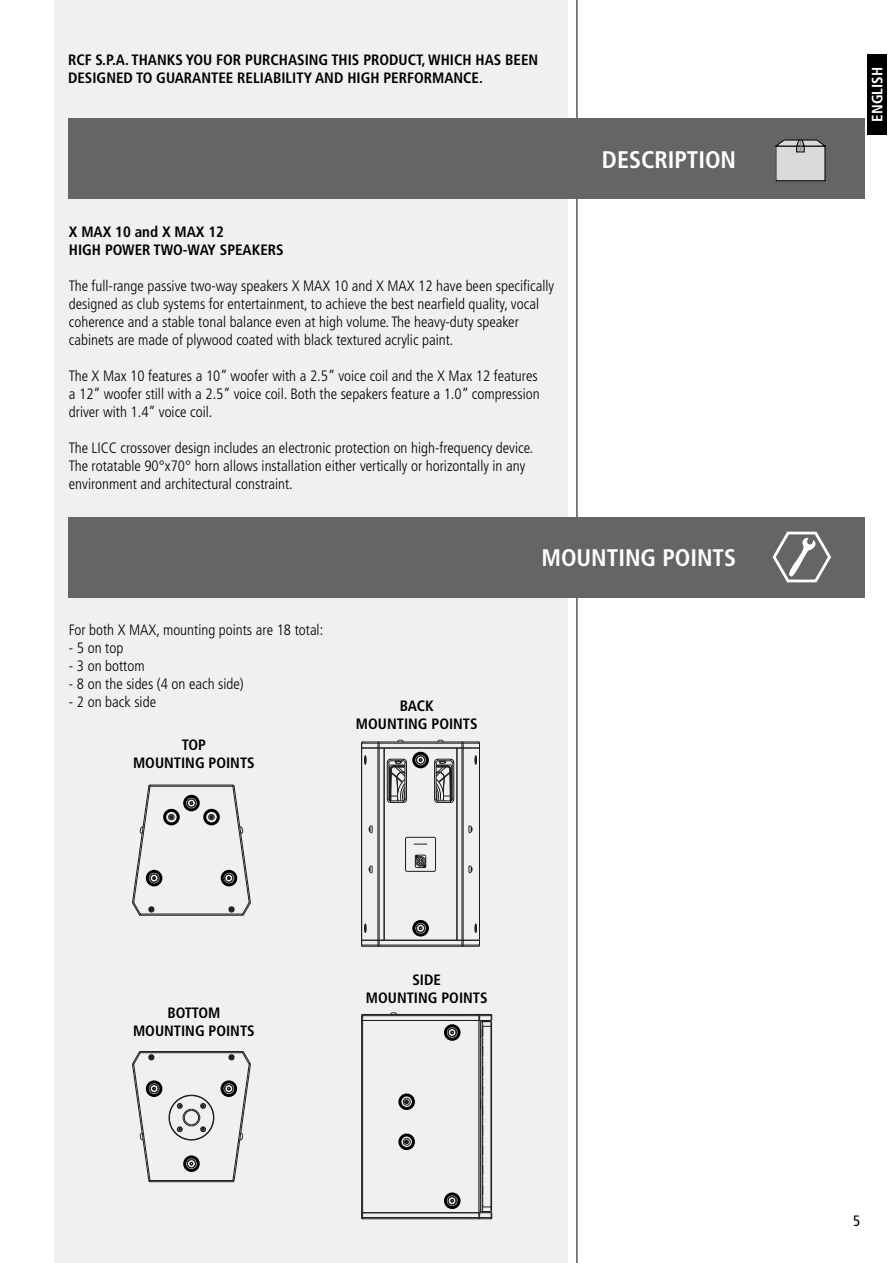
<style>
.page{position:relative;width:893px;height:1263px;background:#fff}
.page>*{position:absolute;margin:0;border:0;box-sizing:border-box;transform-origin:0 0}
.t1{font:700 condensed 24px "Frutiger LT Std";color:#fff}
.t2{font:300 condensed 15px/18px "Frutiger LT Std";color:#000}
.t3{font:700 condensed 15px/18px "Frutiger LT Std";color:#000;text-align:center}
.t4{font:700 condensed 15px "Frutiger LT Std";color:#fff}
.t5{font:condensed 15px "Frutiger LT Std";color:#000}
</style>
<div class="page">
<div style="left:54px;top:0;width:514px;height:1263px;background:#f0f0f1"></div>
<hr style="left:577px;top:0;width:1px;height:1263px;background:#000">
<div style="left:867px;top:54px;width:20px;height:81px;background:#000"></div>
<svg style="left:437px;top:740px;width:7px;height:2px"></svg>
<svg style="left:397px;top:740px;width:7px;height:2px"></svg>
<svg style="left:369px;top:865px;width:4px;height:8px"></svg>
<svg style="left:468px;top:825px;width:5px;height:8px"></svg>
<svg style="left:468px;top:865px;width:5px;height:8px"></svg>
<svg style="left:369px;top:825px;width:4px;height:8px"></svg>
<hr style="left:379px;top:742px;width:83px;height:1px;background:#1d1d1b">
<hr style="left:379px;top:743px;width:83px;height:1px;background:#1d1d1b">
<hr style="left:379px;top:946px;width:83px;height:1px;background:#1d1d1b">
<hr style="left:379px;top:945px;width:83px;height:1px;background:#1d1d1b">
<svg style="left:457px;top:741px;width:23px;height:8px"></svg>
<svg style="left:457px;top:940px;width:23px;height:7px"></svg>
<hr style="left:462px;top:748px;width:1px;height:192px;background:#1d1d1b">
<hr style="left:479px;top:748px;width:1px;height:192px;background:#1d1d1b">
<hr style="left:463px;top:748px;width:1px;height:192px;background:#1d1d1b">
<svg style="left:475px;top:755px;width:2px;height:10px"></svg>
<svg style="left:475px;top:923px;width:2px;height:10px"></svg>
<svg style="left:361px;top:741px;width:23px;height:8px"></svg>
<svg style="left:361px;top:940px;width:23px;height:7px"></svg>
<hr style="left:379px;top:748px;width:1px;height:192px;background:#1d1d1b">
<hr style="left:361px;top:748px;width:1px;height:192px;background:#1d1d1b">
<svg style="left:364px;top:923px;width:2px;height:10px"></svg>
<hr style="left:378px;top:748px;width:1px;height:192px;background:#1d1d1b">
<svg style="left:364px;top:755px;width:2px;height:10px"></svg>
<hr style="left:384px;top:748px;width:1px;height:192px;background:#1d1d1b">
<hr style="left:384px;top:748px;width:73px;height:1px;background:#1d1d1b">
<hr style="left:457px;top:748px;width:1px;height:192px;background:#1d1d1b">
<hr style="left:384px;top:940px;width:73px;height:1px;background:#1d1d1b">
<hr style="left:435px;top:839px;width:1px;height:31px;background:#1d1d1b">
<hr style="left:405px;top:839px;width:1px;height:31px;background:#1d1d1b">
<svg style="left:405px;top:855px;width:31px;height:17px"></svg>
<svg style="left:416px;top:924px;width:9px;height:8px"></svg>
<svg style="left:416px;top:756px;width:9px;height:8px"></svg>
<hr style="left:454px;top:762px;width:1px;height:37px;background:#1d1d1b">
<svg style="left:387px;top:759px;width:20px;height:44px"></svg>
<svg style="left:434px;top:759px;width:20px;height:44px"></svg>
<svg style="left:405px;top:837px;width:31px;height:8px"></svg>
<svg style="left:208px;top:814px;width:7px;height:6px"></svg>
<svg style="left:168px;top:814px;width:7px;height:6px"></svg>
<hr style="left:140px;top:915px;width:103px;height:1px;background:#1d1d1b">
<hr style="left:150px;top:785px;width:83px;height:1px;background:#1d1d1b">
<hr style="left:150px;top:786px;width:83px;height:1px;background:#1d1d1b">
<hr style="left:140px;top:914px;width:103px;height:1px;background:#1d1d1b">
<svg style="left:187px;top:799px;width:9px;height:8px"></svg>
<svg style="left:132px;top:785px;width:27px;height:130px"></svg>
<svg style="left:224px;top:785px;width:27px;height:130px"></svg>
<svg style="left:403px;top:1098px;width:8px;height:8px"></svg>
<svg style="left:403px;top:1138px;width:8px;height:8px"></svg>
<svg style="left:390px;top:1012px;width:7px;height:2px"></svg>
<hr style="left:363px;top:1014px;width:88px;height:1px;background:#1d1d1b">
<hr style="left:363px;top:1015px;width:116px;height:1px;background:#1d1d1b">
<hr style="left:363px;top:1218px;width:88px;height:1px;background:#1d1d1b">
<hr style="left:363px;top:1217px;width:116px;height:1px;background:#1d1d1b">
<hr style="left:368px;top:1212px;width:75px;height:1px;background:#1d1d1b">
<hr style="left:368px;top:1020px;width:75px;height:1px;background:#1d1d1b">
<svg style="left:361px;top:1014px;width:7px;height:7px"></svg>
<svg style="left:361px;top:1212px;width:7px;height:7px"></svg>
<hr style="left:361px;top:1020px;width:1px;height:193px;background:#1d1d1b">
<hr style="left:362px;top:1020px;width:1px;height:193px;background:#1d1d1b">
<svg style="left:443px;top:1014px;width:49px;height:205px"></svg>
<hr style="left:140px;top:1051px;width:103px;height:1px;background:#1d1d1b">
<hr style="left:150px;top:1181px;width:83px;height:1px;background:#1d1d1b">
<svg style="left:168px;top:1095px;width:46px;height:45px"></svg>
<svg style="left:187px;top:1159px;width:9px;height:9px"></svg>
<hr style="left:150px;top:1180px;width:83px;height:1px;background:#1d1d1b">
<hr style="left:140px;top:1052px;width:103px;height:1px;background:#1d1d1b">
<svg style="left:224px;top:1051px;width:27px;height:131px"></svg>
<svg style="left:132px;top:1051px;width:27px;height:131px"></svg>
<div style="left:68px;top:118px;width:797px;height:81px;background:#646567"></div>
<div style="left:776px;top:146px;width:49px;height:35px;background:#d9dadb"></div>
<div style="left:776px;top:146px;width:49px;height:35px;border:1px solid #000"></div>
<svg style="left:774px;top:139px;width:52px;height:13px"></svg>
<div style="left:68px;top:517px;width:797px;height:80px;background:#646567"></div>
<svg style="left:772px;top:531px;width:59px;height:52px"></svg>
<div style="left:163px;top:809px;width:17px;height:16px;border:3px solid #000;border-radius:50%"></div>
<div style="left:146px;top:1080px;width:16px;height:17px;border:3px solid #000;border-radius:50%"></div>
<div style="left:146px;top:870px;width:16px;height:16px;border:3px solid #000;border-radius:50%"></div>
<div style="left:221px;top:870px;width:16px;height:16px;border:3px solid #000;border-radius:50%"></div>
<div style="left:203px;top:809px;width:17px;height:16px;border:3px solid #000;border-radius:50%"></div>
<div style="left:221px;top:1080px;width:16px;height:17px;border:3px solid #000;border-radius:50%"></div>
<div style="left:444px;top:1024px;width:16px;height:17px;border:3px solid #000;border-radius:50%"></div>
<div style="left:444px;top:1192px;width:16px;height:17px;border:3px solid #000;border-radius:50%"></div>
<div style="left:398px;top:1133px;width:17px;height:17px;border:3px solid #000;border-radius:50%"></div>
<div style="left:398px;top:1093px;width:17px;height:17px;border:3px solid #000;border-radius:50%"></div>
<div style="left:183px;top:795px;width:17px;height:16px;border:3px solid #000;border-radius:50%"></div>
<div style="left:183px;top:1155px;width:17px;height:17px;border:3px solid #000;border-radius:50%"></div>
<div style="left:412px;top:752px;width:17px;height:16px;border:3px solid #000;border-radius:50%"></div>
<div style="left:412px;top:920px;width:17px;height:16px;border:3px solid #000;border-radius:50%"></div>
<p class="t3" style="left:68px;top:51px;width:472px;text-align:left">RCF S.P.A. THANKS YOU FOR PURCHASING THIS PRODUCT, WHICH HAS BEEN<br>DESIGNED TO GUARANTEE RELIABILITY AND HIGH PERFORMANCE.</p>
<p class="t3" style="left:69px;top:222px;width:216px;text-align:left">X MAX 10 and X MAX 12<br>HIGH POWER TWO-WAY SPEAKERS</p>
<p class="t2" style="left:69px;top:277px;width:487px">The full-range passive two-way speakers X MAX 10 and X MAX 12 have been specifically designed as club systems for entertainment, to achieve the best nearfield quality, vocal coherence and a stable tonal balance even at high volume. The heavy-duty speaker cabinets are made of plywood coated with black textured acrylic paint.</p>
<p class="t2" style="left:69px;top:367px;width:472px">The X Max 10 features a 10” woofer with a 2.5” voice coil and the X Max 12 features a 12” woofer still with a 2.5” voice coil. Both the sepakers feature a 1.0” compression driver with 1.4” voice coil.</p>
<p class="t2" style="left:69px;top:439px;width:466px">The LICC crossover design includes an electronic protection on high-frequency device.<br>The rotatable 90°x70° horn allows installation either vertically or horizontally in any environment and architectural constraint.</p>
<h1 class="t1" style="left:602px;top:145px;width:136px">DESCRIPTION</h1>
<p class="t2" style="left:69px;top:621px;width:256px">For both X MAX, mounting points are 18 total:</p>
<p class="t2" style="left:69px;top:639px;width:56px">- 5 on top</p>
<p class="t2" style="left:69px;top:657px;width:77px">- 3 on bottom</p>
<p class="t2" style="left:69px;top:675px;width:176px">- 8 on the sides (4 on each side)</p>
<p class="t2" style="left:69px;top:693px;width:89px">- 2 on back side</p>
<p class="t3" style="left:133px;top:736px;width:123px">TOP<br>MOUNTING POINTS</p>
<p class="t3" style="left:356px;top:697px;width:123px">BACK<br>MOUNTING POINTS</p>
<h1 class="t1" style="left:541px;top:543px;width:196px">MOUNTING POINTS</h1>
<p class="t3" style="left:133px;top:1004px;width:123px">BOTTOM<br>MOUNTING POINTS</p>
<p class="t3" style="left:366px;top:970px;width:123px">SIDE<br>MOUNTING POINTS</p>
<p class="t4" style="left:868px;top:122px;width:56px;rotate:-90deg">ENGLISH</p>
<p class="t5" style="left:853px;top:1211px;width:9px">5</p>
</div>
